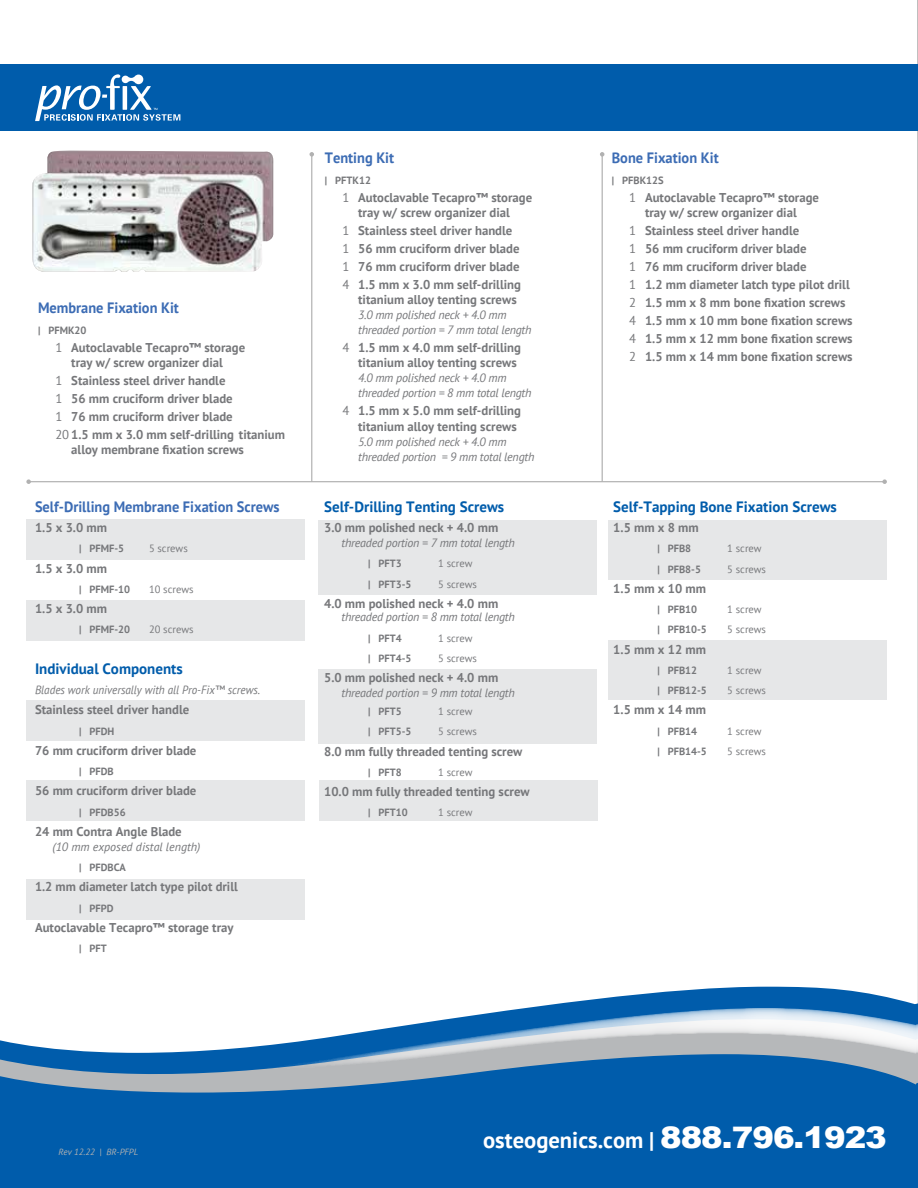
<style>
.page{position:relative;width:918px;height:1188px;background:#fff}
.page>*{position:absolute;margin:0;border:0;box-sizing:border-box;transform-origin:0 0}
.t1{font:700 22.65px "PT Sans";color:#fff}
.t2{font:700 15px "PT Sans";color:#3c6cb4;scale:.96 1}
.t3{font:700 15px "PT Sans";color:#005cab}
.t4{font:700 12.75px/18px "PT Sans";color:#76777a}
.t5{font:italic 12px/15px "PT Sans";letter-spacing:-.02em;color:#76777a}
.t6{font:italic 12px "PT Sans";color:#76777a;scale:.93 1}
.t7{font:italic 12px "PT Sans";color:#76777a}
.t8{font:700 10.5px "PT Sans";color:#76777a}
.t9{font:10.5px "PT Sans";color:#76777a}
.t10{font:italic 9px "PT Sans";color:#b1b1b1}
.s1{font-weight:400}
.s2{font-family:"Arial";font-weight:900;font-size:29.7px}
</style>
<div class="page">
<svg style="left:917px;top:0;width:1px;height:987px"></svg>
<svg style="left:915px;top:987px;width:3px;height:201px"></svg>
<svg style="left:0;top:987px;width:915px;height:201px;fill:#005cab"></svg>
<svg style="left:0;top:1018px;width:915px;height:75px;fill:#005cab"></svg>
<svg style="left:199px;top:1008px;width:716px;height:64px"></svg>
<hr style="left:29px;top:481px;width:856px;height:1px;background:#b1b1b1">
<svg style="left:26px;top:479px;width:5px;height:5px"></svg>
<svg style="left:882px;top:479px;width:5px;height:5px"></svg>
<div style="left:0;top:65px;width:918px;height:66px;background:#005cab"></div>
<svg style="left:35px;top:74px;width:145px;height:47px"></svg>
<img style="left:33px;top:150px;width:241px;height:122px">
<div style="left:26px;top:520px;width:279px;height:40px;background:#e6e7e8"></div>
<div style="left:26px;top:600px;width:279px;height:40px;background:#e6e7e8"></div>
<div style="left:318px;top:520px;width:279px;height:75px;background:#e6e7e8"></div>
<div style="left:608px;top:520px;width:279px;height:60px;background:#e6e7e8"></div>
<div style="left:608px;top:640px;width:279px;height:59px;background:#e6e7e8"></div>
<div style="left:318px;top:670px;width:279px;height:74px;background:#e6e7e8"></div>
<div style="left:26px;top:700px;width:279px;height:41px;background:#e6e7e8"></div>
<div style="left:26px;top:781px;width:279px;height:40px;background:#e6e7e8"></div>
<div style="left:319px;top:781px;width:279px;height:40px;background:#e6e7e8"></div>
<div style="left:26px;top:879px;width:279px;height:40px;background:#e6e7e8"></div>
<hr style="left:311px;top:154px;width:1px;height:328px;background:#b1b1b1">
<svg style="left:310px;top:152px;width:4px;height:5px"></svg>
<hr style="left:602px;top:154px;width:1px;height:328px;background:#b1b1b1">
<svg style="left:600px;top:152px;width:4px;height:5px"></svg>
<p class="t2" style="left:38px;top:297px;width:148px">Membrane Fixation Kit</p>
<p class="t8" style="left:38px;top:323px;width:50px">| PFMK20</p>
<p class="t4" style="left:55px;top:339px;width:191px;line-height:15.3px;text-align:center"><span class="s1">1</span> Autoclavable Tecapro™ storage tray w/ screw organizer dial</p>
<p class="t4" style="left:55px;top:371px;width:231px"><span class="s1">1</span> Stainless steel driver handle<br><span class="s1">1</span> 56 mm cruciform driver blade<br><span class="s1">1</span> 76 mm cruciform driver blade<br><span class="s1">20</span> 1.5 mm x 3.0 mm self-drilling titanium</p>
<p class="t4" style="left:71px;top:441px;width:174px">alloy membrane fixation screws</p>
<p class="t2" style="left:35px;top:497px;width:256px">Self-Drilling Membrane Fixation Screws</p>
<p class="t4" style="left:35px;top:518px;width:74px">1.5 x 3.0 mm</p>
<p class="t8" style="left:79px;top:542px;width:47px">| PFMF-5</p>
<p class="t9" style="left:149px;top:542px;width:40px">5 screws</p>
<p class="t4" style="left:35px;top:559px;width:74px">1.5 x 3.0 mm</p>
<p class="t8" style="left:79px;top:582px;width:53px">| PFMF-10</p>
<p class="t9" style="left:149px;top:582px;width:46px">10 screws</p>
<p class="t4" style="left:35px;top:599px;width:74px">1.5 x 3.0 mm</p>
<p class="t8" style="left:79px;top:623px;width:53px">| PFMF-20</p>
<p class="t9" style="left:149px;top:623px;width:46px">20 screws</p>
<p class="t3" style="left:35px;top:659px;width:149px">Individual Components</p>
<p class="t6" style="left:35px;top:682px;width:244px">Blades work universally with all Pro-Fix™ screws.</p>
<p class="t4" style="left:35px;top:701px;width:156px">Stainless steel driver handle</p>
<p class="t8" style="left:79px;top:724px;width:37px">| PFDH</p>
<p class="t4" style="left:35px;top:741px;width:163px">76 mm cruciform driver blade</p>
<p class="t8" style="left:79px;top:764px;width:36px">| PFDB</p>
<p class="t4" style="left:35px;top:782px;width:163px">56 mm cruciform driver blade</p>
<p class="t8" style="left:79px;top:805px;width:48px">| PFDB56</p>
<p class="t4" style="left:35px;top:822px;width:148px">24 mm Contra Angle Blade</p>
<p class="t7" style="left:52px;top:839px;width:149px">(10 mm exposed distal length)</p>
<p class="t8" style="left:79px;top:860px;width:48px">| PFDBCA</p>
<p class="t4" style="left:35px;top:878px;width:204px">1.2 mm diameter latch type pilot drill</p>
<p class="t8" style="left:79px;top:901px;width:36px">| PFPD</p>
<p class="t4" style="left:35px;top:918px;width:200px">Autoclavable Tecapro™ storage tray</p>
<p class="t8" style="left:79px;top:941px;width:29px">| PFT</p>
<p class="t2" style="left:325px;top:147px;width:74px">Tenting Kit</p>
<p class="t8" style="left:325px;top:173px;width:48px">| PFTK12</p>
<p class="t4" style="left:342px;top:189px;width:191px;line-height:15.3px;text-align:center"><span class="s1">1</span> Autoclavable Tecapro™ storage tray w/ screw organizer dial</p>
<p class="t4" style="left:342px;top:221px;width:180px"><span class="s1">1</span> Stainless steel driver handle<br><span class="s1">1</span> 56 mm cruciform driver blade<br><span class="s1">1</span> 76 mm cruciform driver blade<br><span class="s1">4</span> 1.5 mm x 3.0 mm self-drilling</p>
<p class="t4" style="left:358px;top:290px;width:160px">titanium alloy tenting screws</p>
<p class="t5" style="left:358px;top:307px;width:175px">3.0 mm polished neck + 4.0 mm threaded portion = 7 mm total length</p>
<p class="t4" style="left:358px;top:340px;width:164px;line-height:15.3px;text-indent:-16px"><span class="s1">4</span> 1.5 mm x 4.0 mm self-drilling titanium alloy tenting screws</p>
<p class="t5" style="left:358px;top:370px;width:175px">4.0 mm polished neck + 4.0 mm threaded portion = 8 mm total length</p>
<p class="t4" style="left:358px;top:403px;width:164px;line-height:15.3px;text-indent:-16px"><span class="s1">4</span> 1.5 mm x 5.0 mm self-drilling titanium alloy tenting screws</p>
<p class="t5" style="left:358px;top:434px;width:178px">5.0 mm polished neck + 4.0 mm threaded portion = 9 mm total length</p>
<p class="t3" style="left:324px;top:497px;width:182px">Self-Drilling Tenting Screws</p>
<p class="t4" style="left:324px;top:518px;width:176px">3.0 mm polished neck + 4.0 mm</p>
<p class="t5" style="left:342px;top:535px;width:175px">threaded portion = 7 mm total length</p>
<p class="t8" style="left:368px;top:557px;width:35px">| PFT3</p>
<p class="t9" style="left:438px;top:557px;width:36px">1 screw</p>
<p class="t8" style="left:368px;top:577px;width:45px">| PFT3-5</p>
<p class="t9" style="left:438px;top:577px;width:40px">5 screws</p>
<p class="t4" style="left:324px;top:594px;width:176px">4.0 mm polished neck + 4.0 mm</p>
<p class="t5" style="left:342px;top:609px;width:175px">threaded portion = 8 mm total length</p>
<p class="t8" style="left:368px;top:631px;width:35px">| PFT4</p>
<p class="t9" style="left:438px;top:631px;width:36px">1 screw</p>
<p class="t8" style="left:368px;top:651px;width:45px">| PFT4-5</p>
<p class="t9" style="left:438px;top:651px;width:40px">5 screws</p>
<p class="t4" style="left:324px;top:668px;width:176px">5.0 mm polished neck + 4.0 mm</p>
<p class="t5" style="left:342px;top:685px;width:175px">threaded portion = 9 mm total length</p>
<p class="t8" style="left:368px;top:704px;width:35px">| PFT5</p>
<p class="t9" style="left:438px;top:705px;width:36px">1 screw</p>
<p class="t8" style="left:368px;top:725px;width:45px">| PFT5-5</p>
<p class="t9" style="left:438px;top:725px;width:40px">5 screws</p>
<p class="t4" style="left:324px;top:742px;width:200px">8.0 mm fully threaded tenting screw</p>
<p class="t8" style="left:368px;top:765px;width:35px">| PFT8</p>
<p class="t9" style="left:438px;top:765px;width:36px">1 screw</p>
<p class="t4" style="left:324px;top:782px;width:207px">10.0 mm fully threaded tenting screw</p>
<p class="t8" style="left:368px;top:806px;width:41px">| PFT10</p>
<p class="t9" style="left:438px;top:806px;width:36px">1 screw</p>
<p class="t2" style="left:612px;top:147px;width:113px">Bone Fixation Kit</p>
<p class="t8" style="left:612px;top:173px;width:53px">| PFBK12S</p>
<p class="t4" style="left:629px;top:189px;width:191px;line-height:15.3px;text-align:center"><span class="s1">1</span> Autoclavable Tecapro™ storage tray w/ screw organizer dial</p>
<p class="t4" style="left:629px;top:221px;width:225px"><span class="s1">1</span> Stainless steel driver handle<br><span class="s1">1</span> 56 mm cruciform driver blade<br><span class="s1">1</span> 76 mm cruciform driver blade<br><span class="s1">1</span> 1.2 mm diameter latch type pilot drill <span class="s1">2</span> 1.5 mm x 8 mm bone fixation screws <span class="s1">4</span> 1.5 mm x 10 mm bone fixation screws <span class="s1">4</span> 1.5 mm x 12 mm bone fixation screws <span class="s1">2</span> 1.5 mm x 14 mm bone fixation screws</p>
<p class="t3" style="left:613px;top:497px;width:225px">Self-Tapping Bone Fixation Screws</p>
<p class="t4" style="left:613px;top:518px;width:87px">1.5 mm x 8 mm</p>
<p class="t8" style="left:657px;top:542px;width:35px">| PFB8</p>
<p class="t9" style="left:727px;top:542px;width:36px">1 screw</p>
<p class="t8" style="left:657px;top:562px;width:45px">| PFB8-5</p>
<p class="t9" style="left:727px;top:562px;width:40px">5 screws</p>
<p class="t4" style="left:613px;top:579px;width:94px">1.5 mm x 10 mm</p>
<p class="t8" style="left:657px;top:602px;width:41px">| PFB10</p>
<p class="t9" style="left:727px;top:603px;width:36px">1 screw</p>
<p class="t8" style="left:657px;top:623px;width:51px">| PFB10-5</p>
<p class="t9" style="left:727px;top:623px;width:40px">5 screws</p>
<p class="t4" style="left:613px;top:640px;width:94px">1.5 mm x 12 mm</p>
<p class="t8" style="left:657px;top:663px;width:41px">| PFB12</p>
<p class="t9" style="left:727px;top:663px;width:36px">1 screw</p>
<p class="t8" style="left:657px;top:683px;width:51px">| PFB12-5</p>
<p class="t9" style="left:727px;top:684px;width:40px">5 screws</p>
<p class="t4" style="left:613px;top:701px;width:94px">1.5 mm x 14 mm</p>
<p class="t8" style="left:657px;top:724px;width:41px">| PFB14</p>
<p class="t9" style="left:727px;top:724px;width:36px">1 screw</p>
<p class="t8" style="left:657px;top:744px;width:51px">| PFB14-5</p>
<p class="t9" style="left:727px;top:744px;width:40px">5 screws</p>
<p class="t10" style="left:58px;top:1146px;width:81px">Rev 12.22 | BR-PFPL</p>
<h1 class="t1" style="left:483px;top:1125px;width:405px">osteogenics.com | <span class="s2">888.796.1923</span></h1>
</div>
